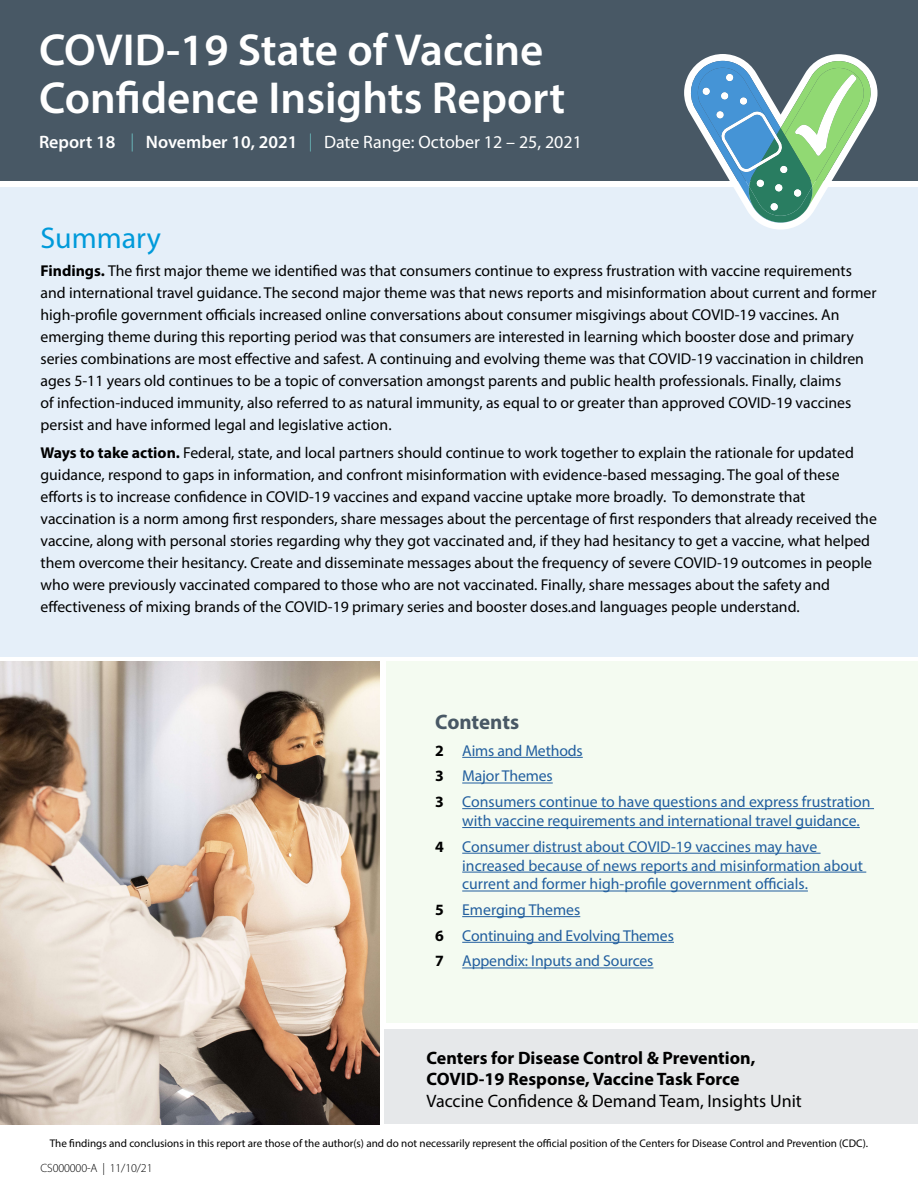
<style>
.page{position:relative;width:918px;height:1188px;background:#fff}
.page>*{position:absolute;margin:0;border:0;box-sizing:border-box;transform-origin:0 0}
.t1{font:600 45px/48px "Myriad Pro";color:#fff}
.t2{font:30px "Myriad Pro";color:#009ada}
.t3{font:700 21px "Myriad Pro";letter-spacing:-.005em;color:#485865}
.t4{font:700 18px/21.6px "Myriad Pro";color:#000}
.t5{font:18px "Myriad Pro";color:#fff}
.t6{font:18px "Myriad Pro";color:#000}
.t7{font:15.75px/21.9px "Myriad Pro";color:#000}
.t8{font:15.75px/18.9px "Myriad Pro";color:#215e9e}
.t9{font:300 12px "Myriad Pro";letter-spacing:-.01em;color:#000}
.P_source_note{font:11.1px "Myriad Pro";color:#000}
.s1{font-weight:600}
.s2{font-weight:300;color:#70cacb}
.s3{font-weight:700}
.s4{font-weight:700;color:#000}
</style>
<div class="page">
<div style="left:0;top:188px;width:918px;height:469px;background:#e5eff9"></div>
<div style="left:0;top:0;width:918px;height:181px;background:#485865"></div>
<svg style="left:684px;top:54px;width:194px;height:176px"></svg>
<div style="left:386px;top:662px;width:532px;height:361px;background:#f4fbf1"></div>
<div style="left:384px;top:1030px;width:534px;height:94px;background:#e6e8ea"></div>
<img style="left:0;top:662px;width:380px;height:462px">
<hr style="left:462px;top:757px;width:121px;height:1px;background:#215e9e">
<hr style="left:462px;top:783px;width:91px;height:1px;background:#215e9e">
<hr style="left:462px;top:808px;width:412px;height:1px;background:#215e9e">
<hr style="left:462px;top:827px;width:398px;height:1px;background:#215e9e">
<hr style="left:462px;top:853px;width:359px;height:1px;background:#215e9e">
<hr style="left:462px;top:872px;width:404px;height:1px;background:#215e9e">
<hr style="left:462px;top:891px;width:346px;height:1px;background:#215e9e">
<hr style="left:462px;top:916px;width:118px;height:1px;background:#215e9e">
<hr style="left:462px;top:942px;width:212px;height:1px;background:#215e9e">
<hr style="left:462px;top:968px;width:192px;height:1px;background:#215e9e">
<h1 class="t1" style="left:39px;top:25px;width:528px">COVID-19 State of Vaccine<br>Confidence Insights Report</h1>
<p class="t5" style="left:39px;top:131px;width:544px"><span class="s1">Report 18</span> <span class="s2">|</span> <span class="s1">November 10, 2021</span> <span class="s2">|</span> Date Range: October 12 – 25, 2021</p>
<h2 class="t2" style="left:40px;top:219px;width:122px">Summary</h2>
<p class="t7" style="left:40px;top:260px;width:838px"><span class="s3">Findings.</span> The first major theme we identified was that consumers continue to express frustration with vaccine requirements and international travel guidance. The second major theme was that news reports and misinformation about current and former high-profile government officials increased online conversations about consumer misgivings about COVID-19 vaccines. An emerging theme during this reporting period was that consumers are interested in learning which booster dose and primary series combinations are most effective and safest. A continuing and evolving theme was that COVID-19 vaccination in children ages 5-11 years old continues to be a topic of conversation amongst parents and public health professionals. Finally, claims<br>of infection-induced immunity, also referred to as natural immunity, as equal to or greater than approved COVID-19 vaccines persist and have informed legal and legislative action.</p>
<p class="t7" style="left:40px;top:442px;width:838px"><span class="s3">Ways to take action.</span> Federal, state, and local partners should continue to work together to explain the rationale for updated guidance, respond to gaps in information, and confront misinformation with evidence-based messaging. The goal of these efforts is to increase confidence in COVID-19 vaccines and expand vaccine uptake more broadly. To demonstrate that vaccination is a norm among first responders, share messages about the percentage of first responders that already received the vaccine, along with personal stories regarding why they got vaccinated and, if they had hesitancy to get a vaccine, what helped them overcome their hesitancy. Create and disseminate messages about the frequency of severe COVID-19 outcomes in people who were previously vaccinated compared to those who are not vaccinated. Finally, share messages about the safety and effectiveness of mixing brands of the COVID-19 primary series and booster doses.and languages people understand.</p>
<h3 class="t3" style="left:435px;top:709px;width:86px">Contents</h3>
<p class="t8" style="left:435px;top:741px;width:149px"><span class="s4">2</span> Aims and Methods</p>
<p class="t8" style="left:435px;top:766px;width:119px"><span class="s4">3</span> Major Themes</p>
<p class="t8" style="left:462px;top:792px;width:410px;text-indent:-27px"><span class="s4">3</span> Consumers continue to have questions and express frustration with vaccine requirements and international travel guidance.</p>
<p class="t8" style="left:462px;top:837px;width:402px;text-indent:-27px"><span class="s4">4</span> Consumer distrust about COVID-19 vaccines may have increased because of news reports and misinformation about current and former high-profile government officials.</p>
<p class="t8" style="left:435px;top:900px;width:147px"><span class="s4">5</span> Emerging Themes</p>
<p class="t8" style="left:435px;top:926px;width:240px"><span class="s4">6</span> Continuing and Evolving Themes</p>
<p class="t8" style="left:435px;top:951px;width:220px"><span class="s4">7</span> Appendix: Inputs and Sources</p>
<p class="t4" style="left:427px;top:1046px;width:330px">Centers for Disease Control &amp; Prevention,<br>COVID-19 Response, Vaccine Task Force</p>
<p class="t6" style="left:427px;top:1090px;width:377px">Vaccine Confidence &amp; Demand Team, Insights Unit</p>
<h4 class="P_source_note" style="left:50px;top:1136px;width:820px">The findings and conclusions in this report are those of the author(s) and do not necessarily represent the official position of the Centers for Disease Control and Prevention (CDC).</h4>
<p class="t9" style="left:40px;top:1161px;width:114px">CS000000-A | 11/10/21</p>
</div>
